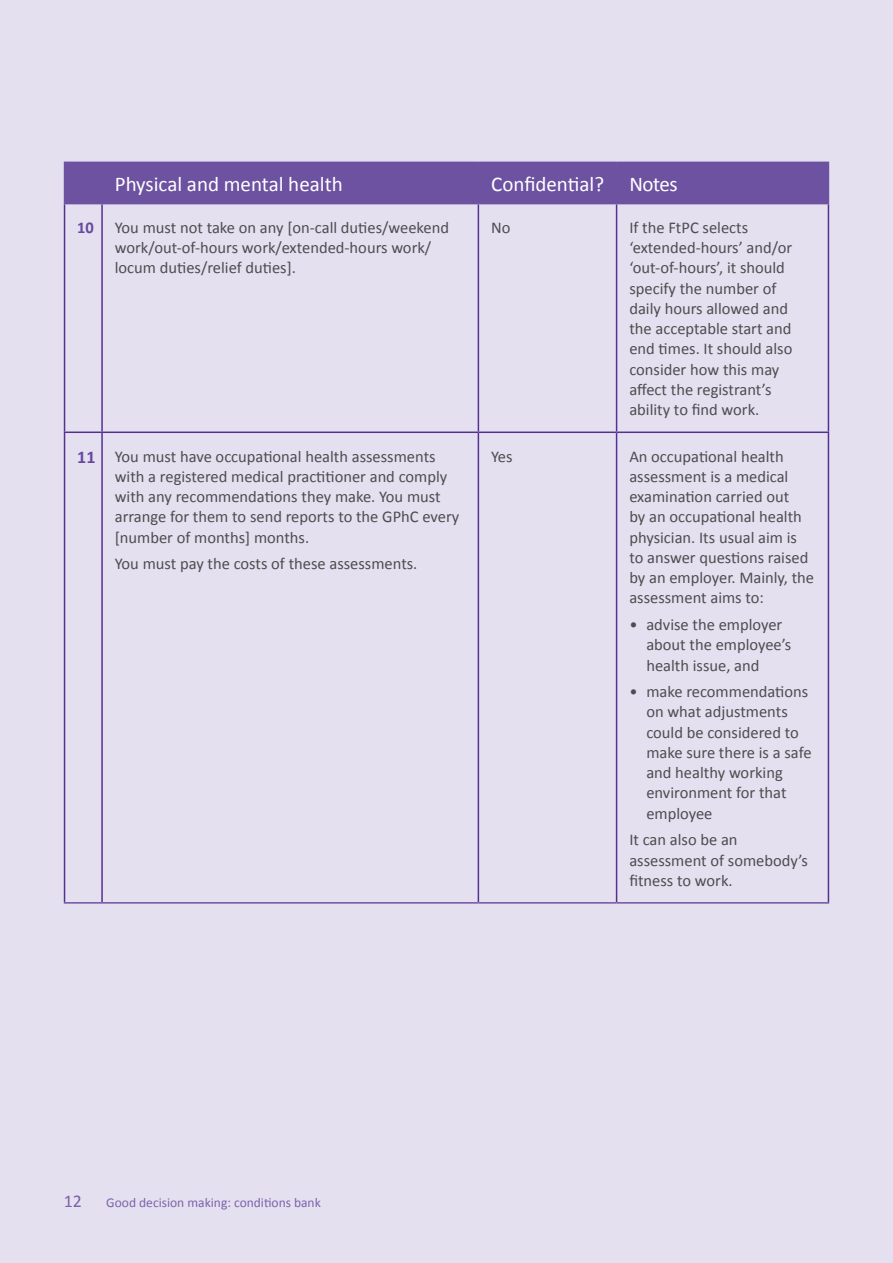
<style>
.page{position:relative;width:893px;height:1263px;background:#e4e0f0}
.page>*{position:absolute;margin:0;border:0;box-sizing:border-box;transform-origin:0 0}
.t1{font:21px "Calibri";color:#fff}
.t2{font:18px "Calibri";color:#7b63ab}
.t3{font:16.5px/20.2px "Calibri";color:#4d4d4f}
.t4{font:700 16.5px "Calibri";color:#67499e}
.t5{font:13.5px "Calibri";color:#7b63ab}
.s1{font-weight:700;font-size:18px;color:#67499e}
</style>
<div class="page">
<div style="left:65px;top:163px;width:763px;height:40px;background:#6e52a2"></div>
<hr style="left:64px;top:204px;width:1px;height:227px;background:#543092">
<hr style="left:101px;top:204px;width:2px;height:227px;background:#543092">
<hr style="left:478px;top:204px;width:1px;height:227px;background:#543092">
<hr style="left:616px;top:204px;width:1px;height:227px;background:#543092">
<hr style="left:828px;top:204px;width:1px;height:227px;background:#543092">
<hr style="left:64px;top:431px;width:38px;height:2px;background:#543092">
<hr style="left:64px;top:433px;width:1px;height:469px;background:#543092">
<hr style="left:102px;top:431px;width:376px;height:2px;background:#543092">
<hr style="left:101px;top:433px;width:2px;height:469px;background:#543092">
<hr style="left:478px;top:431px;width:139px;height:2px;background:#543092">
<hr style="left:478px;top:433px;width:1px;height:469px;background:#543092">
<hr style="left:617px;top:431px;width:212px;height:2px;background:#543092">
<hr style="left:616px;top:433px;width:1px;height:469px;background:#543092">
<hr style="left:828px;top:433px;width:1px;height:469px;background:#543092">
<hr style="left:64px;top:162px;width:38px;height:1px;background:#6e52a2">
<hr style="left:64px;top:163px;width:1px;height:40px;background:#6e52a2">
<hr style="left:102px;top:162px;width:376px;height:1px;background:#6e52a2">
<hr style="left:101px;top:163px;width:2px;height:40px;background:#6e52a2">
<hr style="left:478px;top:162px;width:139px;height:1px;background:#6e52a2">
<hr style="left:478px;top:163px;width:1px;height:40px;background:#6e52a2">
<hr style="left:617px;top:162px;width:212px;height:1px;background:#6e52a2">
<hr style="left:616px;top:163px;width:1px;height:40px;background:#6e52a2">
<hr style="left:828px;top:163px;width:1px;height:40px;background:#6e52a2">
<hr style="left:64px;top:203px;width:38px;height:1px;background:#6e52a2">
<hr style="left:102px;top:203px;width:376px;height:1px;background:#6e52a2">
<hr style="left:478px;top:203px;width:139px;height:1px;background:#6e52a2">
<hr style="left:617px;top:203px;width:212px;height:1px;background:#6e52a2">
<hr style="left:64px;top:902px;width:38px;height:2px;background:#6e52a2">
<hr style="left:102px;top:902px;width:376px;height:2px;background:#6e52a2">
<hr style="left:478px;top:902px;width:139px;height:2px;background:#6e52a2">
<hr style="left:617px;top:902px;width:212px;height:2px;background:#6e52a2">
<p class="t1" style="left:115px;top:171px;width:229px">Physical and mental health</p>
<p class="t1" style="left:491px;top:171px;width:188px">Confidential? Notes</p>
<p class="t4" style="left:77px;top:217px;width:18px">10</p>
<p class="t3" style="left:115px;top:217px;width:336px">You must not take on any [on-call duties/weekend work/out-of-hours work/extended-hours work/ locum duties/relief duties].</p>
<p class="t3" style="left:491px;top:217px;width:21px">No</p>
<p class="t3" style="left:629px;top:217px;width:165px">If the FtPC selects ‘extended-hours’ and/or ‘out-of-hours’, it should specify the number of daily hours allowed and the acceptable start and end times. It should also consider how this may affect the registrant’s ability to find work.</p>
<p class="t3" style="left:115px;top:446px;width:346px;text-indent:-38px"><span class="s1">11</span> You must have occupational health assessments with a registered medical practitioner and comply with any recommendations they make. You must arrange for them to send reports to the GPhC every [number of months] months.</p>
<p class="t3" style="left:115px;top:554px;width:304px">You must pay the costs of these assessments.</p>
<p class="t3" style="left:491px;top:446px;width:23px">Yes</p>
<p class="t3" style="left:629px;top:446px;width:186px">An occupational health assessment is a medical examination carried out<br>by an occupational health physician. Its usual aim is to answer questions raised by an employer. Mainly, the assessment aims to:</p>
<p class="t3" style="left:646px;top:614px;width:147px;text-indent:-17px">• advise the employer about the employee’s health issue, and</p>
<p class="t3" style="left:646px;top:682px;width:167px;text-indent:-17px">• make recommendations on what adjustments could be considered to make sure there is a safe and healthy working environment for that employee</p>
<p class="t3" style="left:629px;top:830px;width:180px">It can also be an assessment of somebody’s fitness to work.</p>
<p class="t2" style="left:64px;top:1189px;width:20px">12</p>
<p class="t5" style="left:106px;top:1194px;width:216px">Good decision making: conditions bank</p>
</div>
